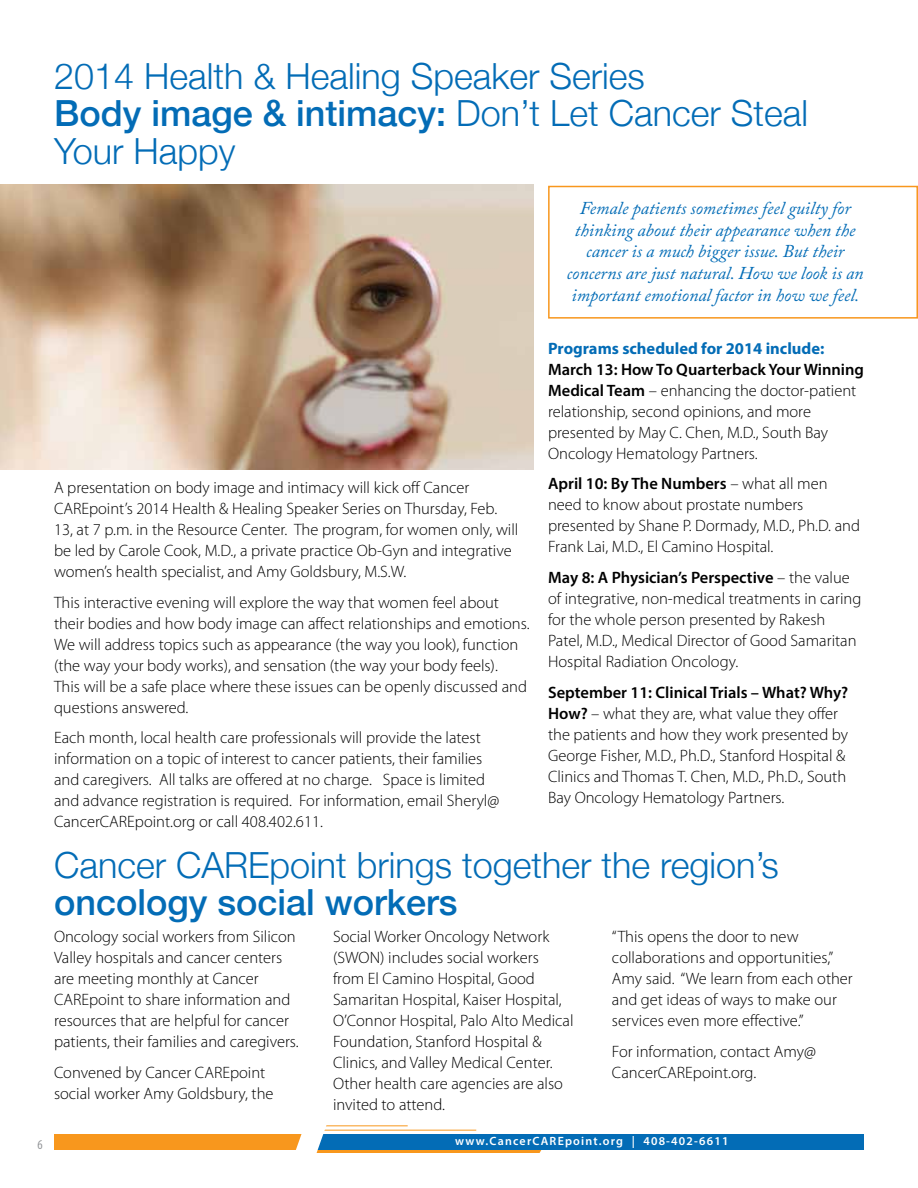
<style>
.page{position:relative;width:918px;height:1188px;background:#fff}
.page>*{position:absolute;margin:0;border:0;box-sizing:border-box;transform-origin:0 0}
.t1{font:300 36px/37.5px "Helvetica Neue";color:#036cb6}
.t2{font:500 36px "Helvetica Neue";color:#036cb6}
.t3{font:italic 18px/21.6px "Adobe Caslon Pro";color:#036cb6;text-align:center}
.t4{font:300 16.5px/21px "Myriad Pro";color:#000}
.t5{font:700 16.5px "Myriad Pro";color:#036cb6}
.t6{font:condensed 13.5px "Myriad Pro";color:#939598}
.t7{font:600 12px "Myriad Pro";letter-spacing:.1em;color:#fff}
.s1{font-weight:500}
.s2{font-weight:600}
</style>
<div class="page">
<hr style="left:308px;top:1149px;width:245px;height:3px;background:#f8971d">
<svg style="left:537px;top:1149px;width:46px;height:4px"></svg>
<div style="left:292px;top:1134px;width:572px;height:15px;background:#036cb6"></div>
<div style="left:54px;top:1134px;width:248px;height:15px;background:#f8971d"></div>
<hr style="left:326px;top:1125px;width:82px;height:1px;background:#f8971d">
<hr style="left:322px;top:1130px;width:154px;height:1px;background:#f8971d">
<svg style="left:293px;top:1125px;width:35px;height:28px"></svg>
<img style="left:0;top:185px;width:534px;height:284px">
<div style="left:548px;top:186px;width:370px;height:133px;border:2px solid #f8971d"></div>
<h1 class="t1" style="left:54px;top:55px;width:756px">2014 Health &amp; Healing Speaker Series<br><span class="s1">Body image &amp; intimacy:</span> Don’t Let Cancer Steal<br>Your Happy</h1>
<p class="t4" style="left:54px;top:477px;width:466px">A presentation on body image and intimacy will kick off Cancer CAREpoint’s 2014 Health &amp; Healing Speaker Series on Thursday, Feb.<br>13, at 7 p.m. in the Resource Center. The program, for women only, will be led by Carole Cook, M.D., a private practice Ob-Gyn and integrative women’s health specialist, and Amy Goldsbury, M.S.W.</p>
<p class="t4" style="left:54px;top:592px;width:477px">This interactive evening will explore the way that women feel about their bodies and how body image can affect relationships and emotions.<br>We will address topics such as appearance (the way you look), function (the way your body works), and sensation (the way your body feels).<br>This will be a safe place where these issues can be openly discussed and questions answered.</p>
<p class="t4" style="left:54px;top:727px;width:447px">Each month, local health care professionals will provide the latest information on a topic of interest to cancer patients, their families and caregivers. All talks are offered at no charge. Space is limited and advance registration is required. For information, email Sheryl@ CancerCAREpoint.org or call 408.402.611.</p>
<p class="t3" style="left:567px;top:197px;width:298px">Female patients sometimes feel guilty for thinking about their appearance when the cancer is a much bigger issue. But their concerns are just natural. How we look is an important emotional factor in how we feel.</p>
<p class="t5" style="left:548px;top:337px;width:278px">Programs scheduled for 2014 include:</p>
<p class="t4" style="left:548px;top:359px;width:317px"><span class="s2">March 13: How To Quarterback Your Winning Medical Team</span> – enhancing the doctor-patient relationship, second opinions, and more presented by May C. Chen, M.D., South Bay Oncology Hematology Partners.</p>
<p class="t4" style="left:548px;top:473px;width:314px"><span class="s2">April 10: By The Numbers</span> – what all men need to know about prostate numbers presented by Shane P. Dormady, M.D., Ph.D. and Frank Lai, M.D., El Camino Hospital.</p>
<p class="t4" style="left:548px;top:567px;width:315px"><span class="s2">May 8: A Physician’s Perspective</span> – the value of integrative, non-medical treatments in caring for the whole person presented by Rakesh Patel, M.D., Medical Director of Good Samaritan Hospital Radiation Oncology.</p>
<p class="t4" style="left:548px;top:682px;width:302px"><span class="s2">September 11: Clinical Trials – What? Why?<br>How?</span> – what they are, what value they offer the patients and how they work presented by George Fisher, M.D., Ph.D., Stanford Hospital &amp; Clinics and Thomas T. Chen, M.D., Ph.D., South Bay Oncology Hematology Partners.</p>
<h1 class="t1" style="left:54px;top:844px;width:726px">Cancer CAREpoint brings together the region’s</h1>
<h1 class="t2" style="left:54px;top:873px;width:405px">oncology social workers</h1>
<p class="t4" style="left:333px;top:926px;width:242px">Social Worker Oncology Network (SWON) includes social workers from El Camino Hospital, Good<br>Samaritan Hospital, Kaiser Hospital,<br>O’Connor Hospital, Palo Alto Medical<br>Foundation, Stanford Hospital &amp;<br>Clinics, and Valley Medical Center.<br>Other health care agencies are also invited to attend.</p>
<p class="t4" style="left:612px;top:926px;width:242px">“This opens the door to new collaborations and opportunities,”<br>Amy said. “We learn from each other and get ideas of ways to make our services even more effective.”</p>
<p class="t4" style="left:54px;top:926px;width:246px">Oncology social workers from Silicon Valley hospitals and cancer centers are meeting monthly at Cancer CAREpoint to share information and resources that are helpful for cancer patients, their families and caregivers.</p>
<p class="t4" style="left:54px;top:1062px;width:221px">Convened by Cancer CAREpoint social worker Amy Goldsbury, the</p>
<p class="t4" style="left:612px;top:1041px;width:206px">For information, contact Amy@<br>CancerCAREpoint.org.</p>
<p class="t6" style="left:38px;top:1136px;width:7px">6</p>
<p class="t7" style="left:455px;top:1133px;width:275px">www.CancerCAREpoint.org | 408-402-6611</p>
</div>
